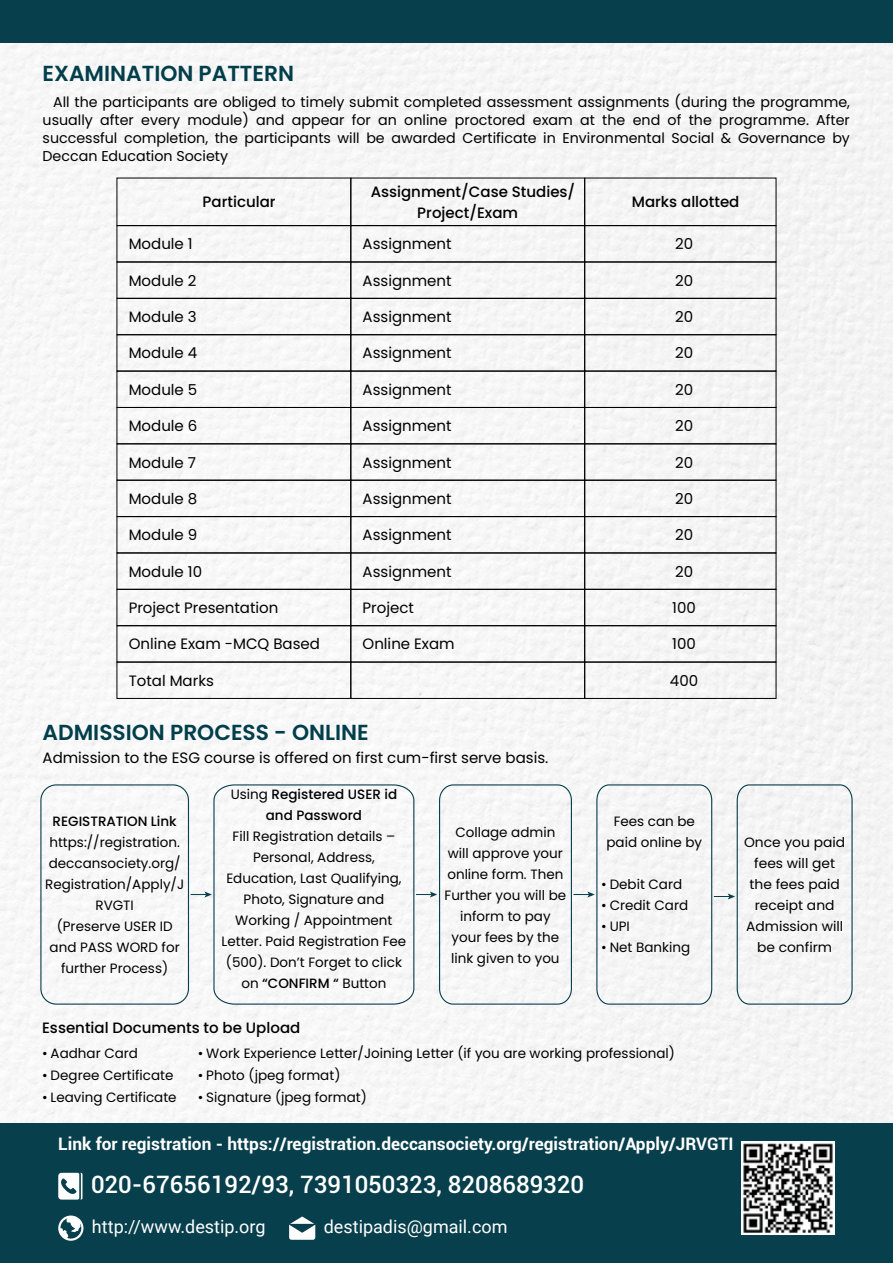
<style>
.page{position:relative;width:893px;height:1263px;background:#fff}
.page>*{position:absolute;margin:0;border:0;box-sizing:border-box;transform-origin:0 0}
.t1{font:500 24px "Roboto";color:#fff}
.t2{font:600 21.75px "Poppins";color:#003e4b}
.t3{font:18px "Roboto";color:#fff}
.t4{font:700 17.25px "Roboto";color:#fff}
.t5{font:15px "Poppins";color:#000}
.t6{font:500 15px/21px "Poppins";color:#000}
.t7{font:14.25px/18px "Poppins";color:#000;text-align:justify}
.t8{font:13.5px/21px "Poppins";color:#000;text-align:center}
.t9{font:500 13.5px/21px "Poppins";color:#000;text-align:center}
.s1{font-weight:400}
.s2{font-weight:500}
</style>
<div class="page">
<div style="left:0;top:43px;width:893px;height:1080px;background:#f6f6f6"></div>
<div style="left:117px;top:225px;width:234px;height:37px;border:1px solid #000"></div>
<div style="left:117px;top:298px;width:234px;height:37px;border:1px solid #000"></div>
<div style="left:117px;top:334px;width:234px;height:37px;border:1px solid #000"></div>
<div style="left:117px;top:371px;width:234px;height:37px;border:1px solid #000"></div>
<div style="left:117px;top:407px;width:234px;height:37px;border:1px solid #000"></div>
<div style="left:117px;top:480px;width:234px;height:37px;border:1px solid #000"></div>
<div style="left:117px;top:516px;width:234px;height:37px;border:1px solid #000"></div>
<div style="left:117px;top:589px;width:234px;height:37px;border:1px solid #000"></div>
<div style="left:117px;top:625px;width:234px;height:37px;border:1px solid #000"></div>
<div style="left:117px;top:662px;width:234px;height:37px;border:1px solid #000"></div>
<div style="left:351px;top:225px;width:234px;height:37px;border:1px solid #000"></div>
<div style="left:351px;top:298px;width:234px;height:37px;border:1px solid #000"></div>
<div style="left:351px;top:334px;width:234px;height:37px;border:1px solid #000"></div>
<div style="left:351px;top:371px;width:234px;height:37px;border:1px solid #000"></div>
<div style="left:351px;top:407px;width:234px;height:37px;border:1px solid #000"></div>
<div style="left:351px;top:480px;width:234px;height:37px;border:1px solid #000"></div>
<div style="left:351px;top:516px;width:234px;height:37px;border:1px solid #000"></div>
<div style="left:351px;top:589px;width:234px;height:37px;border:1px solid #000"></div>
<div style="left:351px;top:625px;width:234px;height:37px;border:1px solid #000"></div>
<div style="left:351px;top:662px;width:234px;height:37px;border:1px solid #000"></div>
<div style="left:584px;top:225px;width:192px;height:37px;border:1px solid #000"></div>
<div style="left:584px;top:298px;width:192px;height:37px;border:1px solid #000"></div>
<div style="left:584px;top:334px;width:192px;height:37px;border:1px solid #000"></div>
<div style="left:584px;top:371px;width:192px;height:37px;border:1px solid #000"></div>
<div style="left:584px;top:407px;width:192px;height:37px;border:1px solid #000"></div>
<div style="left:584px;top:480px;width:192px;height:37px;border:1px solid #000"></div>
<div style="left:584px;top:516px;width:192px;height:37px;border:1px solid #000"></div>
<div style="left:584px;top:589px;width:192px;height:37px;border:1px solid #000"></div>
<div style="left:584px;top:625px;width:192px;height:37px;border:1px solid #000"></div>
<div style="left:584px;top:662px;width:192px;height:37px;border:1px solid #000"></div>
<div style="left:0;top:0;width:893px;height:43px;background:#083f4c"></div>
<div style="left:0;top:1123px;width:893px;height:140px;background:#083f4c"></div>
<svg style="left:58px;top:1173px;width:24px;height:26px"></svg>
<svg style="left:289px;top:1216px;width:26px;height:24px"></svg>
<svg style="left:58px;top:1215px;width:25px;height:26px"></svg>
<img style="left:741px;top:1141px;width:94px;height:94px">
<div style="left:40px;top:784px;width:149px;height:221px;border:1px solid #083f4c;border-radius:15px"></div>
<div style="left:439px;top:784px;width:133px;height:221px;border:1px solid #083f4c;border-radius:15px"></div>
<svg style="left:191px;top:784px;width:246px;height:221px"></svg>
<div style="left:573px;top:784px;width:280px;height:221px;background:#f5f5f5"></div>
<h2 class="t2" style="left:43px;top:61px;width:253px">EXAMINATION PATTERN</h2>
<p class="t7" style="left:43px;top:93px;width:809px;text-indent:11px">All the participants are obliged to timely submit completed assessment assignments (during the programme, usually after every module) and appear for an online proctored exam at the end of the programme. After successful completion, the participants will be awarded Certificate in Environmental Social &amp; Governance by Deccan Education Society</p>
<p class="t6" style="left:203px;top:192px;width:75px">Particular</p>
<p class="t6" style="left:417px;top:181px;width:159px;text-indent:-47px">Assignment/Case Studies/<br>Project/Exam</p>
<p class="t6" style="left:632px;top:192px;width:109px">Marks allotted</p>
<p class="t5" style="left:129px;top:235px;width:66px">Module 1</p>
<p class="t5" style="left:129px;top:272px;width:69px">Module 2</p>
<p class="t5" style="left:129px;top:308px;width:70px">Module 3</p>
<p class="t5" style="left:129px;top:344px;width:70px">Module 4</p>
<p class="t5" style="left:129px;top:381px;width:70px">Module 5</p>
<p class="t5" style="left:129px;top:417px;width:70px">Module 6</p>
<p class="t5" style="left:129px;top:454px;width:69px">Module 7</p>
<p class="t5" style="left:129px;top:490px;width:70px">Module 8</p>
<p class="t5" style="left:129px;top:526px;width:70px">Module 9</p>
<p class="t5" style="left:129px;top:563px;width:75px">Module 10</p>
<p class="t5" style="left:129px;top:599px;width:151px">Project Presentation</p>
<p class="t5" style="left:129px;top:635px;width:193px">Online Exam -MCQ Based</p>
<p class="t5" style="left:129px;top:672px;width:87px">Total Marks</p>
<p class="t5" style="left:363px;top:235px;width:91px">Assignment</p>
<p class="t5" style="left:363px;top:272px;width:91px">Assignment</p>
<p class="t5" style="left:363px;top:308px;width:91px">Assignment</p>
<p class="t5" style="left:363px;top:344px;width:91px">Assignment</p>
<p class="t5" style="left:363px;top:381px;width:91px">Assignment</p>
<p class="t5" style="left:363px;top:417px;width:91px">Assignment</p>
<p class="t5" style="left:363px;top:454px;width:91px">Assignment</p>
<p class="t5" style="left:363px;top:490px;width:91px">Assignment</p>
<p class="t5" style="left:363px;top:526px;width:91px">Assignment</p>
<p class="t5" style="left:363px;top:563px;width:91px">Assignment</p>
<p class="t5" style="left:363px;top:599px;width:53px">Project</p>
<p class="t5" style="left:363px;top:635px;width:94px">Online Exam</p>
<p class="t5" style="left:675px;top:235px;width:20px">20</p>
<p class="t5" style="left:675px;top:272px;width:20px">20</p>
<p class="t5" style="left:675px;top:308px;width:20px">20</p>
<p class="t5" style="left:675px;top:344px;width:20px">20</p>
<p class="t5" style="left:675px;top:381px;width:20px">20</p>
<p class="t5" style="left:675px;top:417px;width:20px">20</p>
<p class="t5" style="left:675px;top:454px;width:20px">20</p>
<p class="t5" style="left:675px;top:490px;width:20px">20</p>
<p class="t5" style="left:675px;top:526px;width:20px">20</p>
<p class="t5" style="left:675px;top:563px;width:20px">20</p>
<p class="t5" style="left:672px;top:599px;width:25px">100</p>
<p class="t5" style="left:672px;top:635px;width:25px">100</p>
<p class="t5" style="left:670px;top:672px;width:30px">400</p>
<h2 class="t2" style="left:43px;top:720px;width:328px">ADMISSION PROCESS - ONLINE</h2>
<p class="t5" style="left:43px;top:749px;width:507px">Admission to the ESG course is offered on first cum-first serve basis.</p>
<p class="t9" style="left:53px;top:811px;width:126px">REGISTRATION Link</p>
<p class="t8" style="left:45px;top:832px;width:140px">https://registration. deccansociety.org/<br>Registration/Apply/J<br>RVGTI<br>(Preserve USER ID and PASS WORD for further Process)</p>
<p class="t9" style="left:231px;top:784px;width:168px"><span class="s1">Using</span> Registered USER id and Password</p>
<p class="t8" style="left:222px;top:826px;width:186px">Fill Registration details –<br>Personal, Address,<br>Education, Last Qualifying,<br>Photo, Signature and<br>Working / Appointment<br>Letter. Paid Registration Fee (500). Don’t Forget to click on <span class="s2">“CONFIRM “</span> Button</p>
<p class="t8" style="left:445px;top:821px;width:123px">Collage admin will approve your online form. Then<br>Further you will be inform to pay your fees by the link given to you</p>
<p class="t8" style="left:606px;top:811px;width:97px">Fees can be paid online by</p>
<p class="t8" style="left:601px;top:874px;width:83px">• Debit Card</p>
<p class="t8" style="left:601px;top:895px;width:89px">• Credit Card</p>
<p class="t8" style="left:601px;top:916px;width:30px">• UPI</p>
<p class="t8" style="left:601px;top:937px;width:90px">• Net Banking</p>
<p class="t8" style="left:744px;top:832px;width:103px">Once you paid fees will get the fees paid receipt and<br>Admission will be confirm</p>
<p class="t6" style="left:42px;top:1018px;width:260px">Essential Documents to be Upload</p>
<p class="t8" style="left:198px;top:1043px;width:479px">• Work Experience Letter/Joining Letter (if you are working professional)</p>
<p class="t8" style="left:198px;top:1065px;width:144px">• Photo (jpeg format)</p>
<p class="t8" style="left:198px;top:1087px;width:171px">• Signature (jpeg format)</p>
<p class="t8" style="left:42px;top:1043px;width:97px">• Aadhar Card</p>
<p class="t8" style="left:42px;top:1065px;width:133px">• Degree Certificate</p>
<p class="t8" style="left:42px;top:1087px;width:136px">• Leaving Certificate</p>
<p class="t4" style="left:58px;top:1132px;width:677px">Link for registration - https://registration.deccansociety.org/registration/Apply/JRVGTI</p>
<h1 class="t1" style="left:91px;top:1168px;width:495px">020-67656192/93, 7391050323, 8208689320</h1>
<h3 class="t3" style="left:92px;top:1214px;width:175px">http://www.destip.org</h3>
<h3 class="t3" style="left:324px;top:1214px;width:185px">destipadis@gmail.com</h3>
</div>
